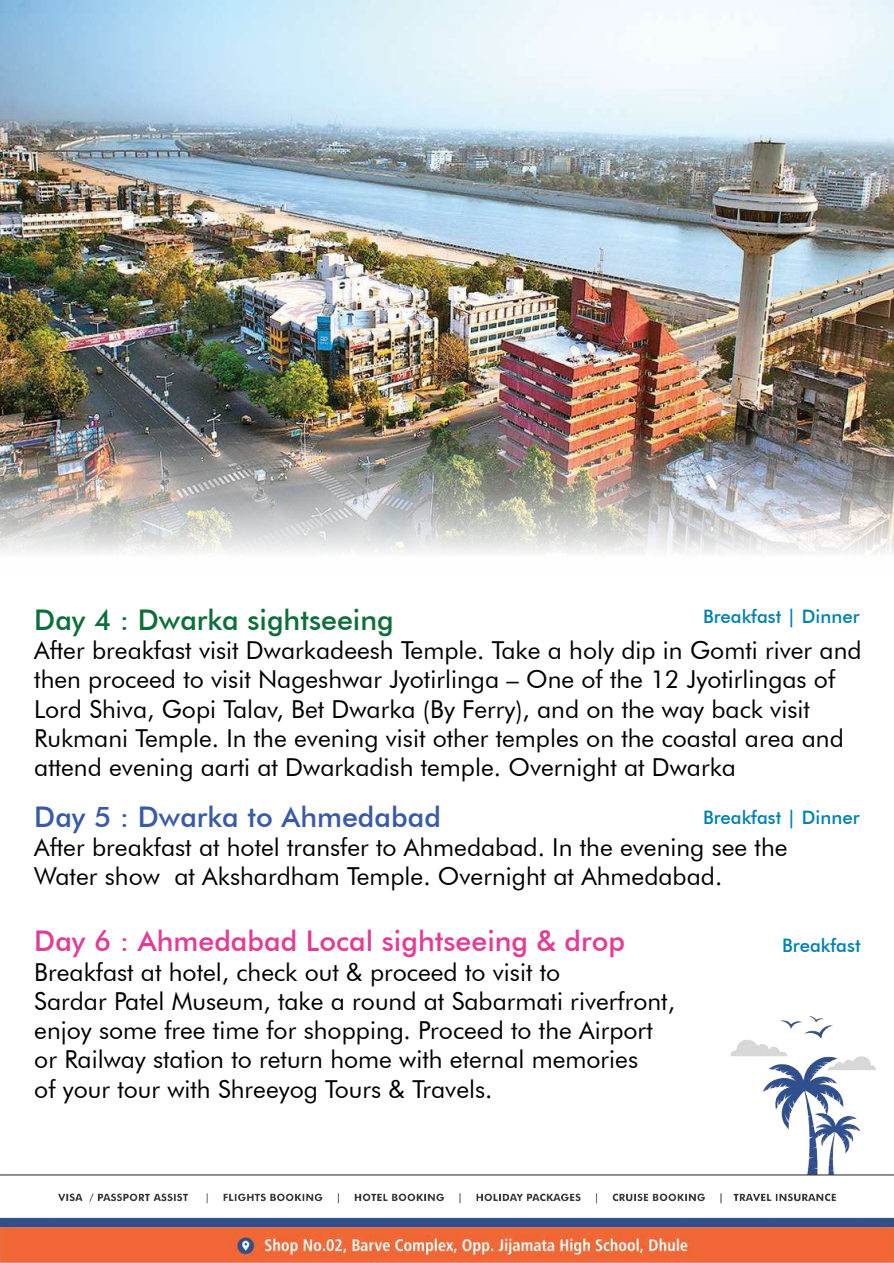
<style>
.page{position:relative;width:894px;height:1263px;background:#fff}
.page>*{position:absolute;margin:0;border:0;box-sizing:border-box;transform-origin:0 0}
.t1{font:500 28.5px "Futura BT";color:#e33c96}
.t2{font:500 28.5px "Futura BT";color:#0c6e38}
.t3{font:500 28.5px "Futura BT";color:#385aa9}
.t4{font:24.75px/29.2px "Futura BT";color:#000}
.t5{font:500 18.6px "Futura BT";color:#0081b2}
</style>
<div class="page">
<img style="left:0;top:0;width:893px;height:553px">
<img style="left:0;top:1016px;width:893px;height:247px">
<p class="t2" style="left:34px;top:608px;width:361px">Day 4 : Dwarka sightseeing</p>
<p class="t4" style="left:34px;top:638px;width:828px">After breakfast visit Dwarkadeesh Temple. Take a holy dip in Gomti river and then proceed to visit Nageshwar Jyotirlinga – One of the 12 Jyotirlingas of Lord Shiva, Gopi Talav, Bet Dwarka (By Ferry), and on the way back visit Rukmani Temple. In the evening visit other temples on the coastal area and attend evening aarti at Dwarkadish temple. Overnight at Dwarka</p>
<p class="t3" style="left:34px;top:805px;width:408px">Day 5 : Dwarka to Ahmedabad</p>
<p class="t4" style="left:34px;top:835px;width:754px">After breakfast at hotel transfer to Ahmedabad. In the evening see the<br>Water show at Akshardham Temple. Overnight at Ahmedabad.</p>
<p class="t1" style="left:34px;top:930px;width:592px">Day 6 : Ahmedabad Local sightseeing &amp; drop</p>
<p class="t4" style="left:34px;top:959px;width:642px">Breakfast at hotel, check out &amp; proceed to visit to<br>Sardar Patel Museum, take a round at Sabarmati riverfront, enjoy some free time for shopping. Proceed to the Airport or Railway station to return home with eternal memories<br>of your tour with Shreeyog Tours &amp; Travels.</p>
<p class="t5" style="left:702px;top:608px;width:158px">Breakfast | Dinner</p>
<p class="t5" style="left:702px;top:810px;width:158px">Breakfast | Dinner</p>
<p class="t5" style="left:782px;top:937px;width:80px">Breakfast</p>
</div>
